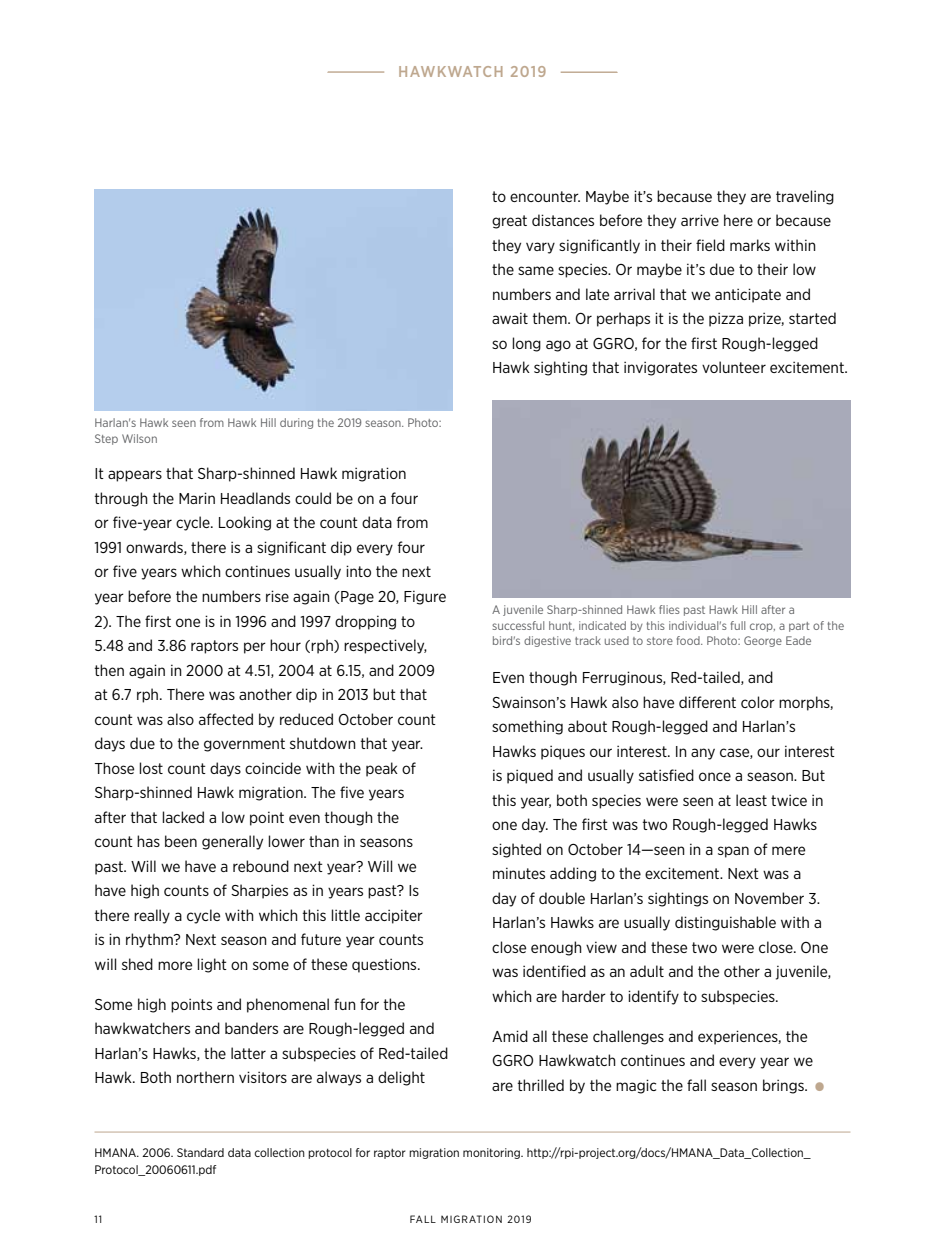
<style>
.page{position:relative;width:945px;height:1260px;background:#fff}
.page>*{position:absolute;margin:0;border:0;box-sizing:border-box;transform-origin:0 0}
.t1{font:35px "Gotham Narrow";color:#bea78e}
.t2{font:15.75px/24.5px "Gotham Narrow";color:#000}
.t3{font:500 15.75px "Gotham Narrow";letter-spacing:.07em;color:#bea78e}
.t4{font:12.25px/15.8px "Gotham Narrow";color:#636466}
.t5{font:12.25px/17.5px "Gotham Narrow";color:#000}
.t6{font:10.5px "Gotham Narrow";letter-spacing:.1em;color:#000}
</style>
<div class="page">
<svg style="left:327px;top:71px;width:57px;height:2px"></svg>
<svg style="left:561px;top:72px;width:57px;height:1px"></svg>
<hr style="left:94px;top:1132px;width:756px;height:1px;background:#bea78e">
<img style="left:94px;top:189px;width:359px;height:222px">
<img style="left:492px;top:400px;width:358px;height:198px">
<p class="t3" style="left:398px;top:62px;width:150px">HAWKWATCH 2019</p>
<p class="t4" style="left:94px;top:415px;width:349px">Harlan's Hawk seen from Hawk Hill during the 2019 season. Photo:<br>Step Wilson</p>
<p class="t2" style="left:94px;top:461px;width:354px">It appears that Sharp-shinned Hawk migration through the Marin Headlands could be on a four<br>or five-year cycle. Looking at the count data from 1991 onwards, there is a significant dip every four<br>or five years which continues usually into the next year before the numbers rise again (Page 20, Figure 2). The first one is in 1996 and 1997 dropping to 5.48 and 3.86 raptors per hour (rph) respectively, then again in 2000 at 4.51, 2004 at 6.15, and 2009 at 6.7 rph. There was another dip in 2013 but that count was also affected by reduced October count days due to the government shutdown that year.<br>Those lost count days coincide with the peak of Sharp-shinned Hawk migration. The five years<br>after that lacked a low point even though the<br>count has been generally lower than in seasons past. Will we have a rebound next year? Will we have high counts of Sharpies as in years past? Is there really a cycle with which this little accipiter<br>is in rhythm? Next season and future year counts will shed more light on some of these questions.</p>
<p class="t2" style="left:94px;top:992px;width:355px">Some high points and phenomenal fun for the hawkwatchers and banders are Rough-legged and Harlan’s Hawks, the latter a subspecies of Red-tailed Hawk. Both northern visitors are always a delight</p>
<p class="t2" style="left:492px;top:184px;width:357px">to encounter. Maybe it’s because they are traveling great distances before they arrive here or because they vary significantly in their field marks within<br>the same species. Or maybe it’s due to their low numbers and late arrival that we anticipate and await them. Or perhaps it is the pizza prize, started so long ago at GGRO, for the first Rough-legged Hawk sighting that invigorates volunteer excitement.</p>
<p class="t4" style="left:492px;top:602px;width:354px">A juvenile Sharp-shinned Hawk flies past Hawk Hill after a successful hunt, indicated by this individual's full crop, a part of the bird's digestive track used to store food. Photo: George Eade</p>
<p class="t2" style="left:492px;top:665px;width:344px">Even though Ferruginous, Red-tailed, and Swainson’s Hawk also have different color morphs, something about Rough-legged and Harlan’s Hawks piques our interest. In any case, our interest is piqued and usually satisfied once a season. But this year, both species were seen at least twice in one day. The first was two Rough-legged Hawks sighted on October 14—seen in a span of mere minutes adding to the excitement. Next was a<br>day of double Harlan’s sightings on November 3.<br>Harlan’s Hawks are usually distinguishable with a close enough view and these two were close. One was identified as an adult and the other a juvenile, which are harder to identify to subspecies.</p>
<p class="t2" style="left:492px;top:1024px;width:322px">Amid all these challenges and experiences, the<br>GGRO Hawkwatch continues and every year we are thrilled by the magic the fall season brings.</p>
<h1 class="t1" style="left:812px;top:1065px;width:17px">•</h1>
<p class="t5" style="left:94px;top:1143px;width:718px">HMANA. 2006. Standard data collection protocol for raptor migration monitoring. http://rpi-project.org/docs/HMANA_Data_Collection_<br>Protocol_20060611.pdf</p>
<p class="t6" style="left:94px;top:1213px;width:9px">11</p>
<p class="t6" style="left:410px;top:1213px;width:123px">FALL MIGRATION 2019</p>
</div>
